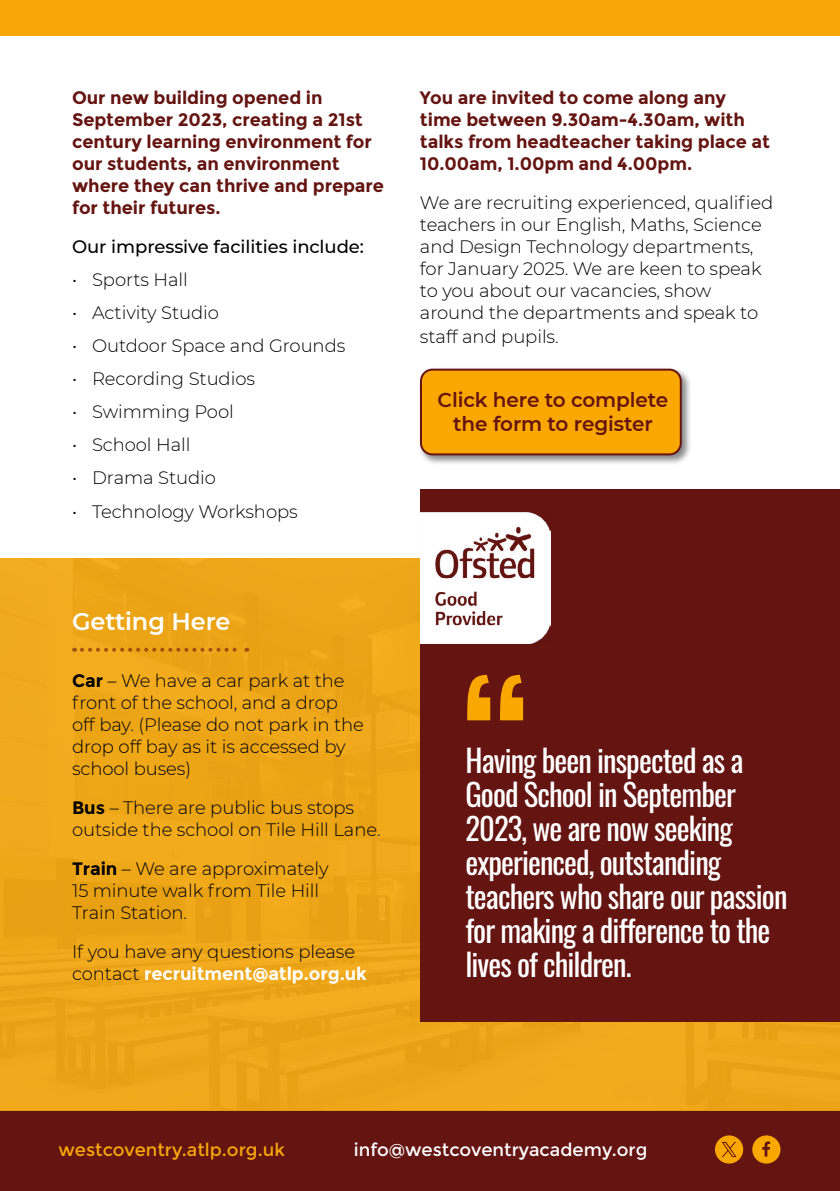
<style>
.page{position:relative;width:840px;height:1191px;background:#fff}
.page>*{position:absolute;margin:0;border:0;box-sizing:border-box;transform-origin:0 0}
.t1{font:160px "Oswald";color:#faa700}
.t2{font:30.6px/34px "Oswald";letter-spacing:-.03em;color:#fff}
.t3{font:600 24px "Montserrat";letter-spacing:-.005em;color:#fff}
.t4{font:600 20px/24px "Montserrat";letter-spacing:-.005em;color:#641411;text-align:center}
.t5{font:300 18px/22px "Montserrat";letter-spacing:-.005em;color:#000}
.t6{font:700 18px/22px "Montserrat";letter-spacing:-.005em;color:#641411}
.t7{font:500 18px "Montserrat";letter-spacing:-.005em;color:#000}
.t8{font:18px "Montserrat";color:#fff}
.t9{font:18px "Montserrat";color:#f7a70a}
.s1{font-weight:700}
.s2{font-weight:700;color:#fff}
</style>
<div class="page">
<div style="left:0;top:1111px;width:839px;height:80px;background:#641411"></div>
<svg style="left:752px;top:1135px;width:28px;height:28px"></svg>
<svg style="left:715px;top:1135px;width:27px;height:28px"></svg>
<div style="left:0;top:0;width:839px;height:36px;background:#f7a70a"></div>
<div style="left:0;top:558px;width:839px;height:553px;background:#eea719"></div>
<svg style="left:82px;top:648px;width:165px;height:4px"></svg>
<div style="left:420px;top:489px;width:419px;height:532px;background:#641411"></div>
<img style="left:420px;top:513px;width:130px;height:130px">
<div style="left:418px;top:367px;width:273px;height:98px;background:#000;opacity:.47"></div>
<div style="left:421px;top:370px;width:259px;height:84px;background:#faa700;border-radius:11px"></div>
<div style="left:420px;top:369px;width:261px;height:86px;border:2px solid #641411;border-radius:11px"></div>
<p class="t6" style="left:72px;top:87px;width:313px">Our new building opened in<br>September 2023, creating a 21st century learning environment for our students, an environment where they can thrive and prepare for their futures.</p>
<p class="t7" style="left:72px;top:234px;width:293px">Our impressive facilities include:</p>
<p class="t5" style="left:72px;top:268px;width:117px">• Sports Hall</p>
<p class="t5" style="left:72px;top:301px;width:148px">• Activity Studio</p>
<p class="t5" style="left:72px;top:334px;width:275px">• Outdoor Space and Grounds</p>
<p class="t5" style="left:72px;top:367px;width:184px">• Recording Studios</p>
<p class="t5" style="left:72px;top:400px;width:163px">• Swimming Pool</p>
<p class="t5" style="left:72px;top:433px;width:120px">• School Hall</p>
<p class="t5" style="left:72px;top:466px;width:145px">• Drama Studio</p>
<p class="t5" style="left:72px;top:499px;width:227px">• Technology Workshops</p>
<h3 class="t3" style="left:72px;top:604px;width:160px">Getting Here</h3>
<p class="t5" style="left:72px;top:668px;width:293px"><span class="s1">Car</span> – We have a car park at the front of the school, and a drop off bay. (Please do not park in the drop off bay as it is accessed by school buses)</p>
<p class="t5" style="left:72px;top:795px;width:310px"><span class="s1">Bus</span> – There are public bus stops outside the school on Tile Hill Lane.</p>
<p class="t5" style="left:72px;top:856px;width:258px"><span class="s1">Train</span> – We are approximately<br>15 minute walk from Tile Hill<br>Train Station.</p>
<p class="t5" style="left:72px;top:939px;width:296px">If you have any questions please contact <span class="s2">recruitment@atlp.org.uk</span></p>
<p class="t6" style="left:420px;top:87px;width:351px">You are invited to come along any time between 9.30am-4.30am, with talks from headteacher taking place at 10.00am, 1.00pm and 4.00pm.</p>
<p class="t5" style="left:420px;top:191px;width:354px">We are recruiting experienced, qualified teachers in our English, Maths, Science and Design Technology departments, for January 2025. We are keen to speak to you about our vacancies, show around the departments and speak to</p>
<p class="t5" style="left:420px;top:325px;width:140px">staff and pupils.</p>
<p class="t4" style="left:437px;top:387px;width:232px">Click here to complete the form to register</p>
<h1 class="t1" style="left:463px;top:598px;width:71px">“</h1>
<h2 class="t2" style="left:465px;top:740px;width:323px">Having been inspected as a<br>Good School in September<br>2023, we are now seeking experienced, outstanding teachers who share our passion for making a difference to the lives of children.</h2>
<p class="t9" style="left:58px;top:1138px;width:228px">westcoventry.atlp.org.uk</p>
<p class="t8" style="left:354px;top:1138px;width:295px">info@westcoventryacademy.org</p>
</div>
